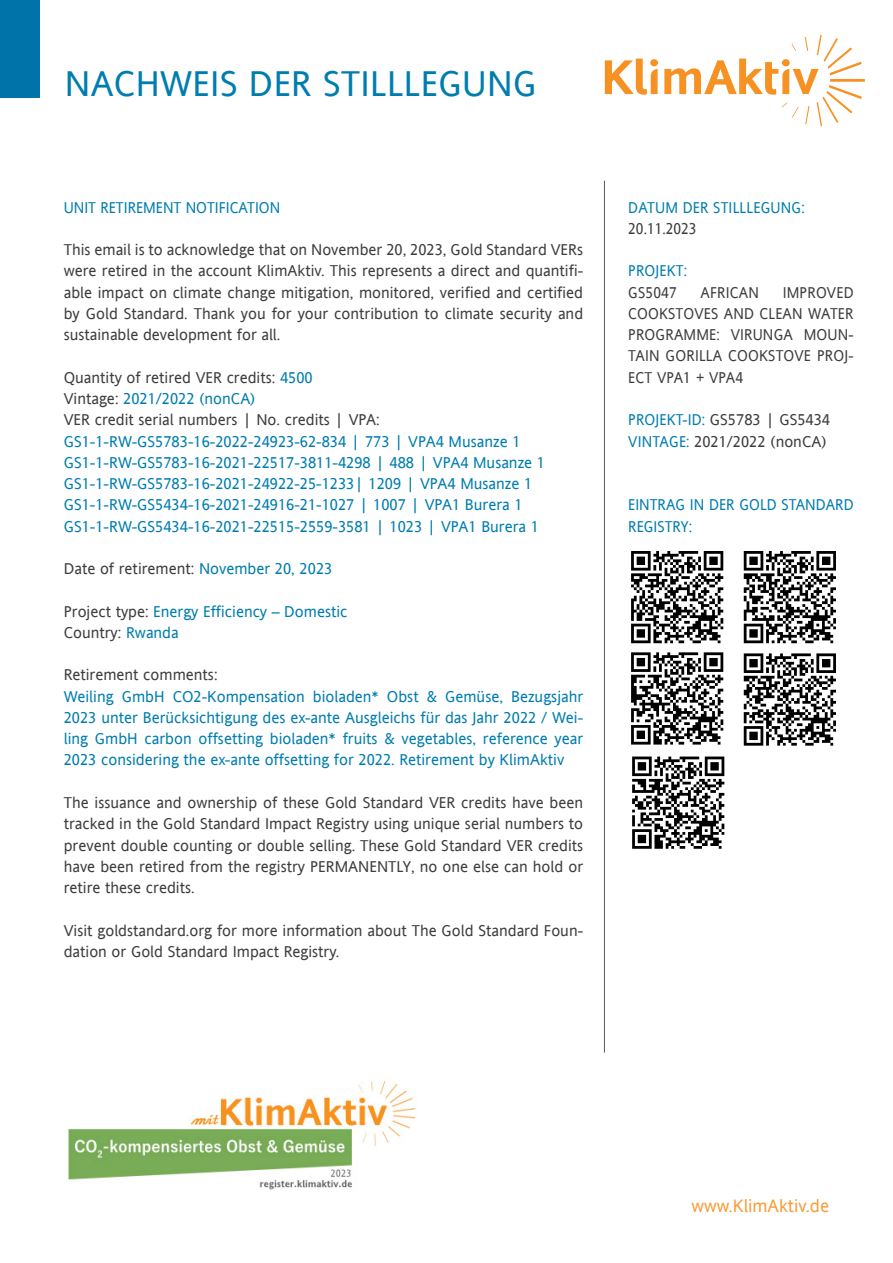
<style>
.page{position:relative;width:893px;height:1263px;background:#fff}
.page>*{position:absolute;margin:0;border:0;box-sizing:border-box;transform-origin:0 0}
._021_Fliestext_Versa{font:36px "Andale Sans";letter-spacing:.01em;color:#007daf}
._020_Fliesstext{font:18px "Andale Sans";color:#f89d39}
._020_Fliesstext-2{font:15.75px/21.3px "Andale Sans";color:#3e3e3f;text-align:justify}
._020_Fliesstext-3{font:15.75px/21.3px "Andale Sans";color:#007daf;text-align:justify}
._021_Fliestext_Versa-2{font:15.75px/21.3px "Andale Sans";letter-spacing:.01em;color:#3e3e3f;text-align:justify;scale:.94 1}
._020_Fliesstext-4{font:15.75px/21.3px "Andale Sans";color:#007daf;scale:.94 1}
._021_Fliestext_Versa-3{font:15.75px "Andale Sans";letter-spacing:.01em;color:#3e3e3f}
._021_Fliestext_Versa-4{font:15.75px "Andale Sans";letter-spacing:.01em;color:#007daf;scale:.94 1}
._020_Fliesstext-5{font:15.75px "Andale Sans";color:#3e3e3f;scale:.94 1}
.s1{color:#007daf}
.s2{color:#3e3e3f}
</style>
<div class="page">
<div style="left:0;top:0;width:40px;height:97px;background:#0074a9"></div>
<hr style="left:604px;top:181px;width:1px;height:871px;background:#57585a">
<svg style="left:605px;top:59px;width:53px;height:36px"></svg>
<svg style="left:664px;top:35px;width:201px;height:91px"></svg>
<svg style="left:631px;top:551px;width:92px;height:92px"></svg>
<svg style="left:743px;top:551px;width:91px;height:93px"></svg>
<svg style="left:744px;top:551px;width:92px;height:92px"></svg>
<div style="left:628px;top:651px;width:98px;height:96px;background:linear-gradient(to right,#fff,#fff)"></div>
<svg style="left:631px;top:652px;width:92px;height:92px"></svg>
<svg style="left:744px;top:653px;width:92px;height:93px"></svg>
<svg style="left:632px;top:756px;width:92px;height:93px"></svg>
<img style="left:68px;top:1080px;width:348px;height:110px">
<p class="_021_Fliestext_Versa" style="left:65px;top:58px;width:473px">NACHWEIS DER STILLLEGUNG</p>
<p class="_020_Fliesstext-4" style="left:64px;top:196px;width:232px">UNIT RETIREMENT NOTIFICATION</p>
<p class="_020_Fliesstext-2" style="left:64px;top:239px;width:521px">This email is to acknowledge that on November 20, 2023, Gold Standard VERs were retired in the account KlimAktiv. This represents a direct and quantifi&shy;able impact on climate change mitigation, monitored, verified and certified by Gold Standard. Thank you for your contribution to climate security and sustainable development for all.</p>
<p class="_020_Fliesstext-2" style="left:64px;top:366px;width:250px">Quantity of retired VER credits: <span class="s1">4500</span></p>
<p class="_020_Fliesstext-3" style="left:64px;top:388px;width:193px"><span class="s2">Vintage:</span> 2021/2022 (nonCA)</p>
<p class="_020_Fliesstext-2" style="left:64px;top:409px;width:317px">VER credit serial numbers | No. credits | VPA:</p>
<p class="_020_Fliesstext-3" style="left:64px;top:430px;width:458px">GS1-1-RW-GS5783-16-2022-24923-62-834 | 773 | VPA4 Musanze 1</p>
<p class="_020_Fliesstext-3" style="left:64px;top:451px;width:483px">GS1-1-RW-GS5783-16-2021-22517-3811-4298 | 488 | VPA4 Musanze 1</p>
<p class="_020_Fliesstext-3" style="left:64px;top:473px;width:470px">GS1-1-RW-GS5783-16-2021-24922-25-1233| 1209 | VPA4 Musanze 1</p>
<p class="_020_Fliesstext-3" style="left:64px;top:494px;width:460px">GS1-1-RW-GS5434-16-2021-24916-21-1027 | 1007 | VPA1 Burera 1</p>
<p class="_020_Fliesstext-3" style="left:64px;top:515px;width:477px">GS1-1-RW-GS5434-16-2021-22515-2559-3581 | 1023 | VPA1 Burera 1</p>
<p class="_020_Fliesstext-2" style="left:64px;top:558px;width:270px">Date of retirement: <span class="s1">November 20, 2023</span></p>
<p class="_020_Fliesstext-3" style="left:64px;top:600px;width:285px"><span class="s2">Project type:</span> Energy Efficiency – Domestic</p>
<p class="_020_Fliesstext-2" style="left:64px;top:621px;width:116px">Country: <span class="s1">Rwanda</span></p>
<p class="_020_Fliesstext-2" style="left:64px;top:664px;width:155px">Retirement comments:</p>
<p class="_020_Fliesstext-3" style="left:64px;top:685px;width:521px">Weiling GmbH CO2-Kompensation bioladen* Obst &amp; Gemüse, Bezugsjahr 2023 unter Berücksichtigung des ex-ante Ausgleichs für das Jahr 2022 / Wei&shy;ling GmbH carbon offsetting bioladen* fruits &amp; vegetables, reference year 2023 considering the ex-ante offsetting for 2022. Retirement by KlimAktiv</p>
<p class="_020_Fliesstext-2" style="left:64px;top:791px;width:521px">The issuance and ownership of these Gold Standard VER credits have been tracked in the Gold Standard Impact Registry using unique serial numbers to prevent double counting or double selling. These Gold Standard VER credits have been retired from the registry PERMANENTLY, no one else can hold or retire these credits.</p>
<p class="_020_Fliesstext-2" style="left:64px;top:919px;width:521px">Visit goldstandard.org for more information about The Gold Standard Foun&shy;dation or Gold Standard Impact Registry.</p>
<p class="_021_Fliestext_Versa-4" style="left:628px;top:196px;width:189px">DATUM DER STILLLEGUNG:</p>
<p class="_020_Fliesstext-5" style="left:628px;top:217px;width:74px">20.11.2023</p>
<p class="_021_Fliestext_Versa-4" style="left:628px;top:260px;width:64px">PROJEKT:</p>
<p class="_021_Fliestext_Versa-2" style="left:628px;top:281px;width:53px">GS5047</p>
<p class="_021_Fliestext_Versa-2" style="left:700px;top:281px;width:64px">AFRICAN</p>
<p class="_021_Fliestext_Versa-2" style="left:628px;top:281px;width:241px;text-indent:154px">IMPROVED COOKSTOVES AND CLEAN WATER PROGRAMME: VIRUNGA MOUN-TAIN GORILLA COOKSTOVE PROJ-ECT VPA1 + VPA4</p>
<p class="_021_Fliestext_Versa-3" style="left:628px;top:409px;width:203px"><span class="s1">PROJEKT-ID:</span> GS5783 | GS5434</p>
<p class="_021_Fliestext_Versa-3" style="left:628px;top:430px;width:200px"><span class="s1">VINTAGE:</span> 2021/2022 (nonCA)</p>
<p class="_020_Fliesstext-4" style="left:628px;top:494px;width:241px">EINTRAG IN DER GOLD STANDARD<br>REGISTRY:</p>
<p class="_020_Fliesstext" style="left:691px;top:1193px;width:139px">www.KlimAktiv.de</p>
</div>
